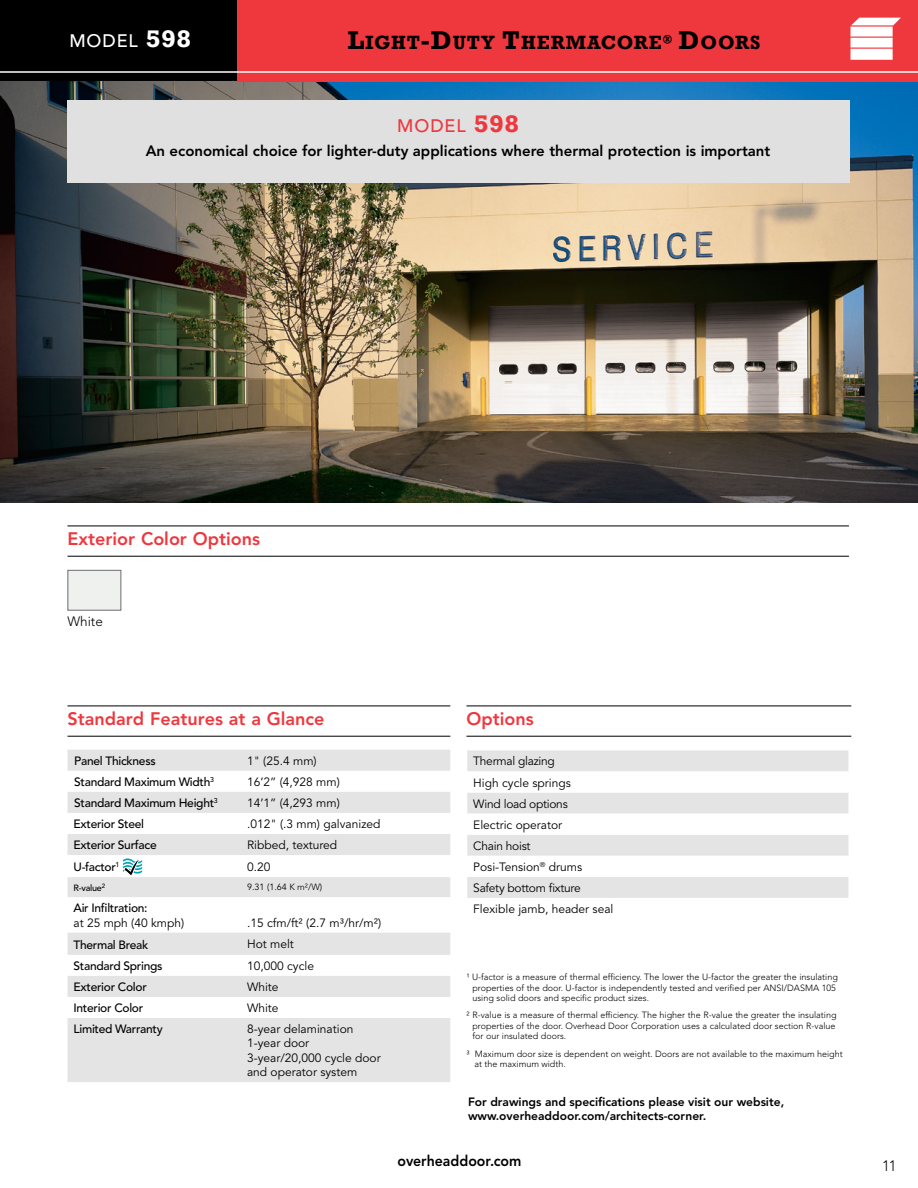
<style>
.page{position:relative;width:918px;height:1188px;background:#fff}
.page>*{position:absolute;margin:0;border:0;box-sizing:border-box;transform-origin:0 0}
.t1{font:800 18px "Avenir LT Std";color:#ef373e}
.t2{font:700 18px "Rockwell";letter-spacing:.05em;color:#000}
.t3{font:500 18px "Avenir LT Std";letter-spacing:.05em;color:#ef373e}
.t4{font:500 18px "Avenir LT Std";letter-spacing:.05em;color:#fff}
.t5{font:800 15px "Avenir LT Std";color:#000}
.t6{font:800 15px "Avenir LT Std";color:#000;scale:.94 1}
.t7{font:300 15px "Avenir LT Std";color:#000}
.t8{font:300 13.5px "Avenir LT Std";color:#000}
.t9{font:12px/21px "Avenir LT Std";color:#000}
.t10{font:500 12px "Avenir LT Std";letter-spacing:-.025em;color:#000}
.t11{font:800 12px/14.4px "Avenir LT Std";color:#000}
.t12{font:300 9px/10.5px "Avenir LT Std";color:#000}
.t13{font:9px "Avenir LT Std";color:#000}
.t14{font:500 9px "Avenir LT Std";letter-spacing:-.025em;color:#000}
.s1{font-family:"Rockwell";font-weight:700;font-size:22.5px}
.s2{font-size:24px}
.s3{font-weight:300}
</style>
<div class="page">
<img style="left:0;top:81px;width:918px;height:421px">
<div style="left:0;top:0;width:918px;height:81px;background:#000"></div>
<div style="left:68px;top:100px;width:782px;height:83px;background:#dfe0df"></div>
<hr style="left:466px;top:706px;width:385px;height:1px;background:#000">
<hr style="left:466px;top:736px;width:385px;height:1px;background:#000">
<hr style="left:68px;top:706px;width:382px;height:1px;background:#000">
<hr style="left:68px;top:736px;width:382px;height:1px;background:#000">
<svg style="left:68px;top:750px;width:382px;height:332px;fill:#e4e4e4"></svg>
<div style="left:467px;top:750px;width:381px;height:21px;background:#e4e4e4"></div>
<svg style="left:467px;top:793px;width:381px;height:105px;fill:#e4e4e4"></svg>
<div style="left:238px;top:0;width:680px;height:82px;background:#ef373e"></div>
<hr style="left:68px;top:526px;width:781px;height:1px;background:#000">
<hr style="left:68px;top:556px;width:781px;height:1px;background:#000">
<div style="left:68px;top:570px;width:53px;height:41px;border:1px solid #6d6e71"></div>
<svg style="left:850px;top:18px;width:51px;height:42px"></svg>
<hr style="left:0;top:71px;width:918px;height:2px;background:#fff">
<svg style="left:123px;top:857px;width:19px;height:19px"></svg>
<h1 class="t4" style="left:69px;top:31px;width:123px">MODEL <span class="s1">598</span></h1>
<h1 class="t2" style="left:348px;top:31px;width:414px"><span class="s2">L</span>IGHT<span class="s2">-D</span>UTY <span class="s2">T</span>HERMACORE<sup>®</sup> <span class="s2">D</span>OORS</h1>
<h1 class="t3" style="left:397px;top:116px;width:123px">MODEL <span class="s1">598</span></h1>
<h2 class="t5" style="left:146px;top:142px;width:626px">An economical choice for lighter-duty applications where thermal protection is important</h2>
<h1 class="t1" style="left:68px;top:528px;width:194px">Exterior Color Options</h1>
<h3 class="t8" style="left:68px;top:614px;width:37px">White</h3>
<h1 class="t1" style="left:68px;top:708px;width:259px">Standard Features at a Glance</h1>
<h1 class="t1" style="left:466px;top:708px;width:69px">Options</h1>
<h3 class="t10" style="left:74px;top:754px;width:83px">Panel Thickness</h3>
<h3 class="t9" style="left:247px;top:750px;width:71px">1" (25.4 mm)</h3>
<h3 class="t10" style="left:74px;top:775px;width:141px">Standard Maximum Width<sup>3</sup></h3>
<h3 class="t9" style="left:247px;top:772px;width:94px">16’2” (4,928 mm)</h3>
<h3 class="t10" style="left:74px;top:796px;width:145px">Standard Maximum Height<sup>3</sup></h3>
<h3 class="t9" style="left:247px;top:793px;width:94px">14’1” (4,293 mm)</h3>
<h3 class="t10" style="left:73px;top:817px;width:72px">Exterior Steel</h3>
<h3 class="t9" style="left:247px;top:814px;width:135px">.012" (.3 mm) galvanized</h3>
<h3 class="t10" style="left:73px;top:838px;width:85px">Exterior Surface</h3>
<h3 class="t9" style="left:247px;top:835px;width:92px">Ribbed, textured</h3>
<h3 class="t10" style="left:73px;top:860px;width:47px">U-factor<sup>1</sup></h3>
<h3 class="t9" style="left:247px;top:856px;width:25px">0.20</h3>
<p class="t14" style="left:74px;top:883px;width:33px">R-value<sup>2</sup></p>
<p class="t13" style="left:247px;top:882px;width:77px">9.31 (1.64 <span class="s3">K m²/W</span>)</p>
<h3 class="t10" style="left:74px;top:901px;width:76px">Air Infiltration:</h3>
<h3 class="t9" style="left:74px;top:912px;width:112px">at 25 mph (40 kmph)</h3>
<h3 class="t9" style="left:247px;top:912px;width:136px">.15 cfm/ft² (2.7 m³/hr/m²)</h3>
<h3 class="t10" style="left:74px;top:938px;width:76px">Thermal Break</h3>
<h3 class="t9" style="left:247px;top:933px;width:48px">Hot melt</h3>
<h3 class="t10" style="left:73px;top:959px;width:90px">Standard Springs</h3>
<h3 class="t9" style="left:247px;top:956px;width:68px">10,000 cycle</h3>
<h3 class="t10" style="left:73px;top:980px;width:75px">Exterior Color</h3>
<h3 class="t9" style="left:247px;top:977px;width:33px">White</h3>
<h3 class="t10" style="left:73px;top:1001px;width:71px">Interior Color</h3>
<h3 class="t9" style="left:247px;top:998px;width:33px">White</h3>
<h3 class="t10" style="left:73px;top:1022px;width:91px">Limited Warranty</h3>
<h3 class="t9" style="left:247px;top:1022px;width:135px;line-height:14.4px">8-year delamination<br>1-year door<br>3-year/20,000 cycle door and operator system</h3>
<h3 class="t9" style="left:473px;top:751px;width:142px">Thermal glazing<br>High cycle springs<br>Wind load options<br>Electric operator<br>Chain hoist<br>Posi-Tension<sup>®</sup> drums<br>Safety bottom fixture<br>Flexible jamb, header seal</h3>
<p class="t12" style="left:472px;top:972px;width:367px;text-indent:-6px">¹ U-factor is a measure of thermal efficiency. The lower the U-factor the greater the insulating properties of the door. U-factor is independently tested and verified per ANSI/DASMA 105 using solid doors and specific product sizes.</p>
<p class="t12" style="left:472px;top:1010px;width:366px;text-align:justify;text-indent:-6px">² R-value is a measure of thermal efficiency. The higher the R-value the greater the insulating properties of the door. Overhead Door Corporation uses a calculated door section R-value for our insulated doors.</p>
<p class="t12" style="left:475px;top:1048px;width:370px;text-indent:-8px">³ Maximum door size is dependent on weight. Doors are not available to the maximum height at the maximum width.</p>
<h3 class="t11" style="left:468px;top:1094px;width:318px">For drawings and specifications please visit our website, www.overheaddoor.com/architects-corner.</h3>
<h2 class="t6" style="left:398px;top:1152px;width:133px">overheaddoor.com</h2>
<h2 class="t7" style="left:882px;top:1157px;width:16px">11</h2>
</div>
